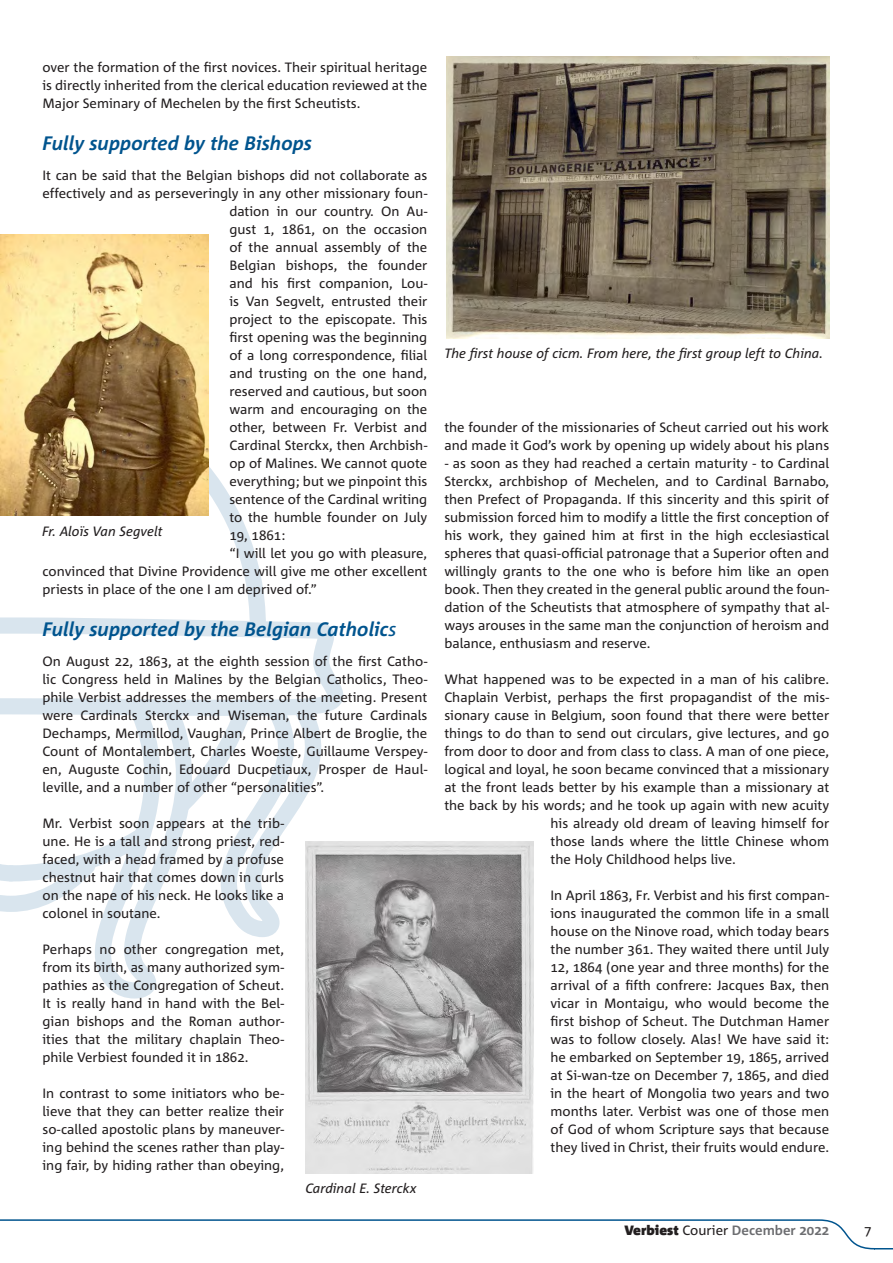
<style>
.page{position:relative;width:893px;height:1263px;background:#fff}
.page>*{position:absolute;margin:0;border:0;box-sizing:border-box;transform-origin:0 0}
.t1{font:italic 700 19.5px "Corpid";color:#00548e}
.t2{font:13.5px/18px "Corpid";color:#231f20;text-align:justify}
.t3{font:italic 13.5px "Corpid";color:#231f20}
.t4{font:700 13.5px "Corpid";color:#6c6d70}
.s1{font-weight:400}
.s2{font-weight:900;color:#231f20}
.s3{font-weight:400;color:#231f20}
</style>
<div class="page">
<svg style="left:0;top:275px;width:344px;height:723px"></svg>
<img style="left:0;top:235px;width:208px;height:281px">
<img style="left:305px;top:841px;width:228px;height:333px">
<img style="left:446px;top:57px;width:383px;height:282px">
<svg style="left:0;top:1219px;width:893px;height:31px"></svg>
<p class="t2" style="left:43px;top:58px;width:386px">over the formation of the first novices. Their spiritual heritage is directly inherited from the clerical education reviewed at the Major Seminary of Mechelen by the first Scheutists.</p>
<h1 class="t1" style="left:43px;top:133px;width:271px">Fully supported by the Bishops</h1>
<p class="t2" style="left:43px;top:166px;width:386px">It can be said that the Belgian bishops did not collaborate as</p>
<p class="t2" style="left:43px;top:184px;width:386px">effectively and as perseveringly in any other missionary foun-</p>
<p class="t2" style="left:229px;top:202px;width:199px">dation in our country. On Au-</p>
<p class="t2" style="left:229px;top:220px;width:199px">gust 1, 1861, on the occasion</p>
<p class="t2" style="left:229px;top:238px;width:199px">of the annual assembly of the</p>
<p class="t2" style="left:229px;top:256px;width:199px">Belgian bishops, the founder</p>
<p class="t2" style="left:229px;top:274px;width:199px">and his first companion, Lou-</p>
<p class="t2" style="left:229px;top:292px;width:199px">is Van Segvelt, entrusted their</p>
<p class="t2" style="left:229px;top:310px;width:199px">project to the episcopate. This</p>
<p class="t2" style="left:229px;top:328px;width:199px">first opening was the beginning</p>
<p class="t2" style="left:229px;top:346px;width:199px">of a long correspondence, filial</p>
<p class="t2" style="left:229px;top:364px;width:199px">and trusting on the one hand,</p>
<p class="t2" style="left:229px;top:382px;width:199px">reserved and cautious, but soon</p>
<p class="t2" style="left:229px;top:400px;width:199px">warm and encouraging on the</p>
<p class="t2" style="left:229px;top:418px;width:199px">other, between Fr. Verbist and</p>
<p class="t2" style="left:229px;top:436px;width:199px">Cardinal Sterckx, then Archbish-</p>
<p class="t2" style="left:229px;top:454px;width:199px">op of Malines. We cannot quote</p>
<p class="t2" style="left:229px;top:472px;width:199px">everything; but we pinpoint this</p>
<p class="t2" style="left:229px;top:490px;width:199px">sentence of the Cardinal writing</p>
<p class="t2" style="left:229px;top:508px;width:199px">to the humble founder on July</p>
<p class="t2" style="left:229px;top:526px;width:57px">19, 1861:</p>
<p class="t2" style="left:229px;top:544px;width:199px">“I will let you go with pleasure,</p>
<p class="t2" style="left:43px;top:562px;width:386px">convinced that Divine Providence will give me other excellent</p>
<p class="t2" style="left:43px;top:580px;width:276px">priests in place of the one I am deprived of.”</p>
<h1 class="t1" style="left:43px;top:619px;width:356px">Fully supported by the Belgian Catholic<span class="s1">s</span></h1>
<p class="t2" style="left:43px;top:652px;width:386px">On August 22, 1863, at the eighth session of the first Catho&shy;lic Congress held in Malines by the Belgian Catholics, Theo&shy;phile Verbist addresses the members of the meeting. Present were Cardinals Sterckx and Wiseman, the future Cardinals Dechamps, Mermillod, Vaughan, Prince Albert de Broglie, the Count of Montalembert, Charles Woeste, Guillaume Verspey&shy;en, Auguste Cochin, Edouard Ducpetiaux, Prosper de Haul&shy;leville, and a number of other “personalities”.</p>
<p class="t2" style="left:43px;top:814px;width:243px">Mr. Verbist soon appears at the trib&shy;une. He is a tall and strong priest, red&shy;faced, with a head framed by a profuse chestnut hair that comes down in curls on the nape of his neck. He looks like a colonel in soutane.</p>
<p class="t2" style="left:43px;top:940px;width:243px">Perhaps no other congregation met, from its birth, as many authorized sym&shy;pathies as the Congregation of Scheut.<br>It is really hand in hand with the Bel&shy;gian bishops and the Roman author&shy;ities that the military chaplain Theo&shy;phile Verbiest founded it in 1862.</p>
<p class="t2" style="left:43px;top:1084px;width:243px">In contrast to some initiators who be&shy;lieve that they can better realize their so-called apostolic plans by maneuver&shy;ing behind the scenes rather than play&shy;ing fair, by hiding rather than obeying,</p>
<p class="t3" style="left:42px;top:524px;width:122px">Fr. Aloïs Van Segvelt</p>
<p class="t3" style="left:305px;top:1181px;width:113px">Cardinal E. Sterckx</p>
<p class="t3" style="left:444px;top:345px;width:380px">The first house of cicm. From here, the first group left to China.</p>
<p class="t2" style="left:444px;top:418px;width:386px">the founder of the missionaries of Scheut carried out his work and made it God’s work by opening up widely about his plans</p>
<p class="t2" style="left:444px;top:454px;width:386px">- as soon as they had reached a certain maturity - to Cardinal Sterckx, archbishop of Mechelen, and to Cardinal Barnabo, then Prefect of Propaganda. If this sincerity and this spirit of submission forced him to modify a little the first conception of his work, they gained him at first in the high ecclesiastical spheres that quasi-official patronage that a Superior often and willingly grants to the one who is before him like an open book. Then they created in the general public around the foun&shy;dation of the Scheutists that atmosphere of sympathy that al&shy;ways arouses in the same man the conjunction of heroism and balance, enthusiasm and reserve.</p>
<p class="t2" style="left:444px;top:670px;width:386px">What happened was to be expected in a man of his calibre.</p>
<p class="t2" style="left:444px;top:688px;width:386px">Chaplain Verbist, perhaps the first propagandist of the mis-</p>
<p class="t2" style="left:444px;top:706px;width:386px">sionary cause in Belgium, soon found that there were better</p>
<p class="t2" style="left:444px;top:724px;width:386px">things to do than to send out circulars, give lectures, and go</p>
<p class="t2" style="left:444px;top:742px;width:386px">from door to door and from class to class. A man of one piece,</p>
<p class="t2" style="left:444px;top:760px;width:386px">logical and loyal, he soon became convinced that a missionary</p>
<p class="t2" style="left:444px;top:778px;width:386px">at the front leads better by his example than a missionary at</p>
<p class="t2" style="left:444px;top:796px;width:386px">the back by his words; and he took up again with new acuity</p>
<p class="t2" style="left:550px;top:814px;width:280px">his already old dream of leaving himself for</p>
<p class="t2" style="left:550px;top:832px;width:280px">those lands where the little Chinese whom</p>
<p class="t2" style="left:550px;top:850px;width:187px">the Holy Childhood helps live.</p>
<p class="t2" style="left:550px;top:886px;width:280px">In April 1863, Fr. Verbist and his first compan&shy;ions inaugurated the common life in a small house on the Ninove road, which today bears the number 361. They waited there until July 12, 1864 (one year and three months) for the arrival of a fifth confrere: Jacques Bax, then vicar in Montaigu, who would become the first bishop of Scheut. The Dutchman Hamer was to follow closely. Alas! We have said it: he embarked on September 19, 1865, arrived at Si-wan-tze on December 7, 1865, and died in the heart of Mongolia two years and two months later. Verbist was one of those men of God of whom Scripture says that because they lived in Christ, their fruits would endure.</p>
<p class="t4" style="left:624px;top:1223px;width:206px"><span class="s2">Verbiest</span> <span class="s3">Courier</span> December 2022</p>
</div>
